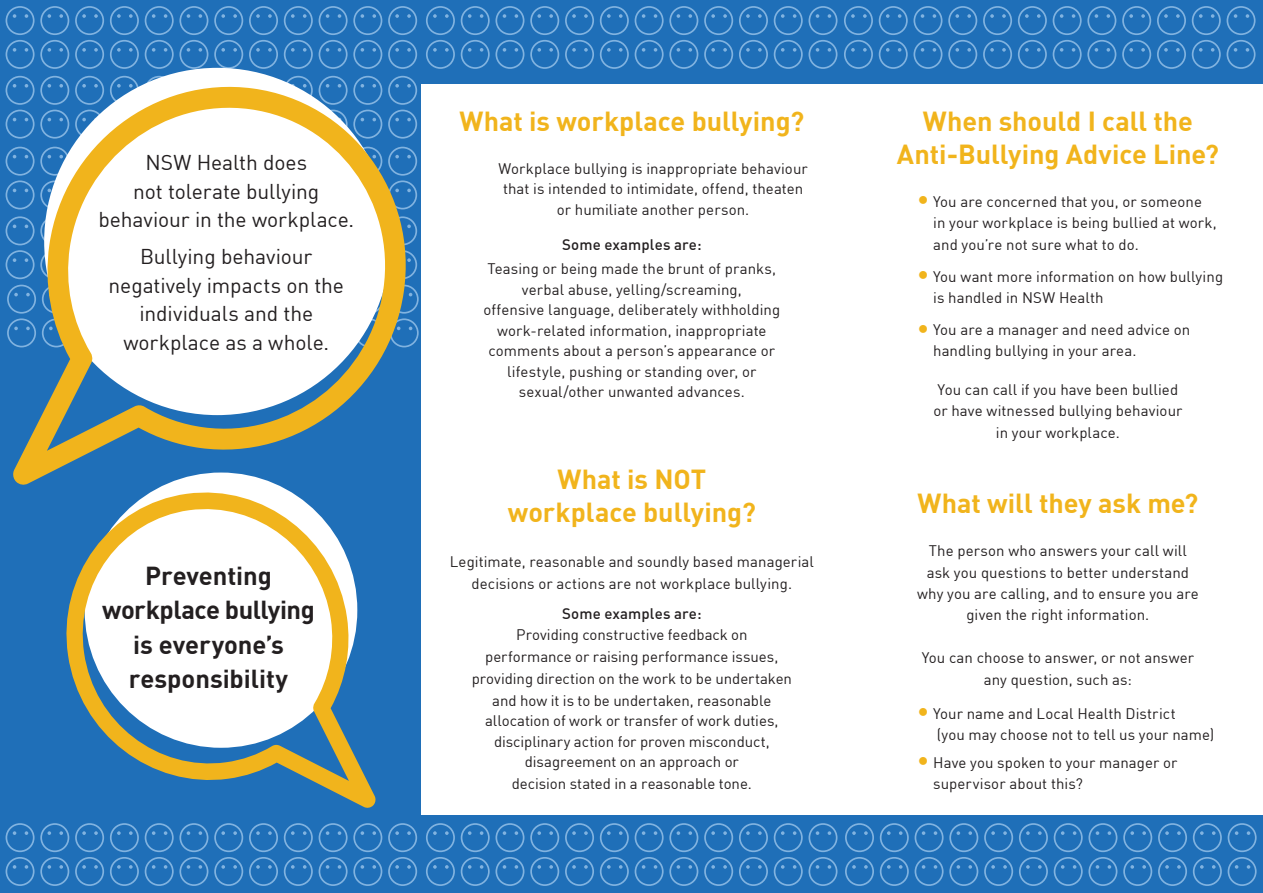
<style>
.page{position:relative;width:1263px;height:893px;background:#1f6fb8}
.page>*{position:absolute;margin:0;border:0;box-sizing:border-box;transform-origin:0 0}
.t1{font:700 27px/33.5px "DIN";color:#f1b41c;text-align:center}
.t2{font:700 25.5px/34.5px "DIN";letter-spacing:-.005em;color:#231f20;text-align:center}
.t3{font:21px/28.5px "DIN";letter-spacing:-.005em;color:#231f20;text-align:center}
.t4{font:15px/21.5px "DIN";letter-spacing:.005em;color:#231f20;text-align:center}
.t5{font:500 15px "DIN";letter-spacing:.01em;color:#231f20}
.s1{font-weight:500}
.s2{font-size:24px;color:#f1b41c}
</style>
<div class="page">
<svg style="left:7px;top:287px;width:6px;height:58px"></svg>
<svg style="left:418px;top:295px;width:1px;height:42px"></svg>
<svg style="left:6px;top:6px;width:63px;height:63px"></svg>
<svg style="left:75px;top:6px;width:29px;height:63px"></svg>
<svg style="left:110px;top:6px;width:29px;height:63px"></svg>
<svg style="left:145px;top:6px;width:63px;height:63px"></svg>
<svg style="left:214px;top:6px;width:29px;height:63px"></svg>
<svg style="left:249px;top:6px;width:29px;height:63px"></svg>
<svg style="left:284px;top:6px;width:29px;height:63px"></svg>
<svg style="left:319px;top:6px;width:63px;height:63px"></svg>
<svg style="left:388px;top:6px;width:29px;height:63px"></svg>
<svg style="left:6px;top:78px;width:7px;height:59px"></svg>
<svg style="left:6px;top:148px;width:7px;height:60px"></svg>
<svg style="left:6px;top:218px;width:7px;height:59px"></svg>
<svg style="left:844px;top:6px;width:29px;height:63px"></svg>
<svg style="left:879px;top:6px;width:63px;height:63px"></svg>
<svg style="left:948px;top:6px;width:29px;height:63px"></svg>
<svg style="left:983px;top:6px;width:29px;height:63px"></svg>
<svg style="left:1018px;top:6px;width:29px;height:63px"></svg>
<svg style="left:1053px;top:6px;width:63px;height:63px"></svg>
<svg style="left:1122px;top:6px;width:29px;height:63px"></svg>
<svg style="left:1157px;top:6px;width:29px;height:63px"></svg>
<svg style="left:1192px;top:6px;width:63px;height:63px"></svg>
<svg style="left:426px;top:6px;width:29px;height:63px"></svg>
<svg style="left:461px;top:6px;width:63px;height:63px"></svg>
<svg style="left:530px;top:6px;width:29px;height:63px"></svg>
<svg style="left:565px;top:6px;width:29px;height:63px"></svg>
<svg style="left:600px;top:6px;width:29px;height:63px"></svg>
<svg style="left:635px;top:6px;width:63px;height:63px"></svg>
<svg style="left:704px;top:6px;width:29px;height:63px"></svg>
<svg style="left:739px;top:6px;width:29px;height:63px"></svg>
<svg style="left:774px;top:6px;width:63px;height:63px"></svg>
<svg style="left:845px;top:823px;width:29px;height:63px"></svg>
<svg style="left:880px;top:823px;width:63px;height:63px"></svg>
<svg style="left:949px;top:823px;width:29px;height:63px"></svg>
<svg style="left:984px;top:823px;width:29px;height:63px"></svg>
<svg style="left:1019px;top:823px;width:29px;height:63px"></svg>
<svg style="left:1054px;top:823px;width:63px;height:63px"></svg>
<svg style="left:1123px;top:823px;width:29px;height:63px"></svg>
<svg style="left:1158px;top:823px;width:29px;height:63px"></svg>
<svg style="left:1193px;top:823px;width:63px;height:63px"></svg>
<svg style="left:426px;top:823px;width:29px;height:63px"></svg>
<svg style="left:461px;top:823px;width:63px;height:63px"></svg>
<svg style="left:530px;top:823px;width:29px;height:63px"></svg>
<svg style="left:565px;top:823px;width:29px;height:63px"></svg>
<svg style="left:600px;top:823px;width:29px;height:63px"></svg>
<svg style="left:635px;top:823px;width:63px;height:63px"></svg>
<svg style="left:704px;top:823px;width:29px;height:63px"></svg>
<svg style="left:739px;top:823px;width:29px;height:63px"></svg>
<svg style="left:774px;top:823px;width:63px;height:63px"></svg>
<svg style="left:6px;top:823px;width:63px;height:63px"></svg>
<svg style="left:75px;top:823px;width:29px;height:63px"></svg>
<svg style="left:110px;top:823px;width:29px;height:63px"></svg>
<svg style="left:145px;top:823px;width:63px;height:63px"></svg>
<svg style="left:214px;top:823px;width:29px;height:63px"></svg>
<svg style="left:249px;top:823px;width:29px;height:63px"></svg>
<svg style="left:284px;top:823px;width:29px;height:63px"></svg>
<svg style="left:319px;top:823px;width:63px;height:63px"></svg>
<svg style="left:388px;top:823px;width:29px;height:63px"></svg>
<div style="left:422px;top:84px;width:841px;height:731px;background:#fff"></div>
<svg style="left:13px;top:75px;width:405px;height:410px"></svg>
<svg style="left:57px;top:483px;width:319px;height:325px"></svg>
<p class="t3" style="left:98px;top:148px;width:257px">NSW Health does<br>not tolerate bullying behaviour in the workplace.</p>
<p class="t3" style="left:109px;top:242px;width:237px">Bullying behaviour negatively impacts on the individuals and the workplace as a whole.</p>
<p class="t2" style="left:102px;top:557px;width:214px">Preventing workplace bullying is everyone’s responsibility</p>
<p class="t1" style="left:459px;top:103px;width:346px">What is workplace bullying?</p>
<p class="t4" style="left:498px;top:158px;width:311px;line-height:20.5px">Workplace bullying is inappropriate behaviour that is intended to intimidate, offend, theaten or humiliate another person.</p>
<p class="t5" style="left:562px;top:235px;width:141px">Some examples are:</p>
<p class="t4" style="left:483px;top:258px;width:298px;line-height:20.5px">Teasing or being made the brunt of pranks, verbal abuse, yelling/screaming,<br>offensive language, deliberately withholding work-related information, inappropriate comments about a person’s appearance or lifestyle, pushing or standing over, or sexual/other unwanted advances.</p>
<p class="t1" style="left:508px;top:461px;width:249px">What is NOT workplace bullying?</p>
<p class="t4" style="left:450px;top:550px;width:366px;line-height:22px">Legitimate, reasonable and soundly based managerial decisions or actions are not workplace bullying.</p>
<p class="t4" style="left:516px;top:603px;width:233px;line-height:20.5px"><span class="s1">Some examples are:<br></span>Providing constructive feedback on</p>
<p class="t4" style="left:472px;top:645px;width:322px;line-height:22px">performance or raising performance issues, providing direction on the work to be undertaken and how it is to be undertaken, reasonable</p>
<p class="t4" style="left:485px;top:710px;width:295px;line-height:20.5px">allocation of work or transfer of work duties, disciplinary action for proven misconduct, disagreement on an approach or</p>
<p class="t4" style="left:512px;top:773px;width:241px">decision stated in a reasonable tone.</p>
<p class="t1" style="left:897px;top:103px;width:324px;line-height:32.8px">When should I call the<br>Anti-Bullying Advice Line?</p>
<p class="t4" style="left:933px;top:190px;width:285px;text-align:left;text-indent:-17px"><span class="s2">•</span> You are concerned that you, or someone in your workplace is being bullied at work, and you’re not sure what to do.</p>
<p class="t4" style="left:933px;top:265px;width:291px;text-align:left;text-indent:-17px"><span class="s2">•</span> You want more information on how bullying is handled in NSW Health</p>
<p class="t4" style="left:933px;top:319px;width:259px;text-align:left;text-indent:-17px"><span class="s2">•</span> You are a manager and need advice on handling bullying in your area.</p>
<p class="t4" style="left:933px;top:378px;width:251px">You can call if you have been bullied or have witnessed bullying behaviour in your workplace.</p>
<p class="t1" style="left:917px;top:485px;width:282px">What will they ask me?</p>
<p class="t4" style="left:917px;top:540px;width:283px">The person who answers your call will ask you questions to better understand why you are calling, and to ensure you are given the right information.</p>
<p class="t4" style="left:922px;top:647px;width:274px">You can choose to answer, or not answer any question, such as:</p>
<p class="t4" style="left:937px;top:702px;width:279px;text-align:left;text-indent:-20px"><span class="s2">•</span> Your name and Local Health District<br>(you may choose not to tell us your name)</p>
<p class="t4" style="left:933px;top:751px;width:246px;text-align:left;text-indent:-17px"><span class="s2">•</span> Have you spoken to your manager or supervisor about this?</p>
</div>
